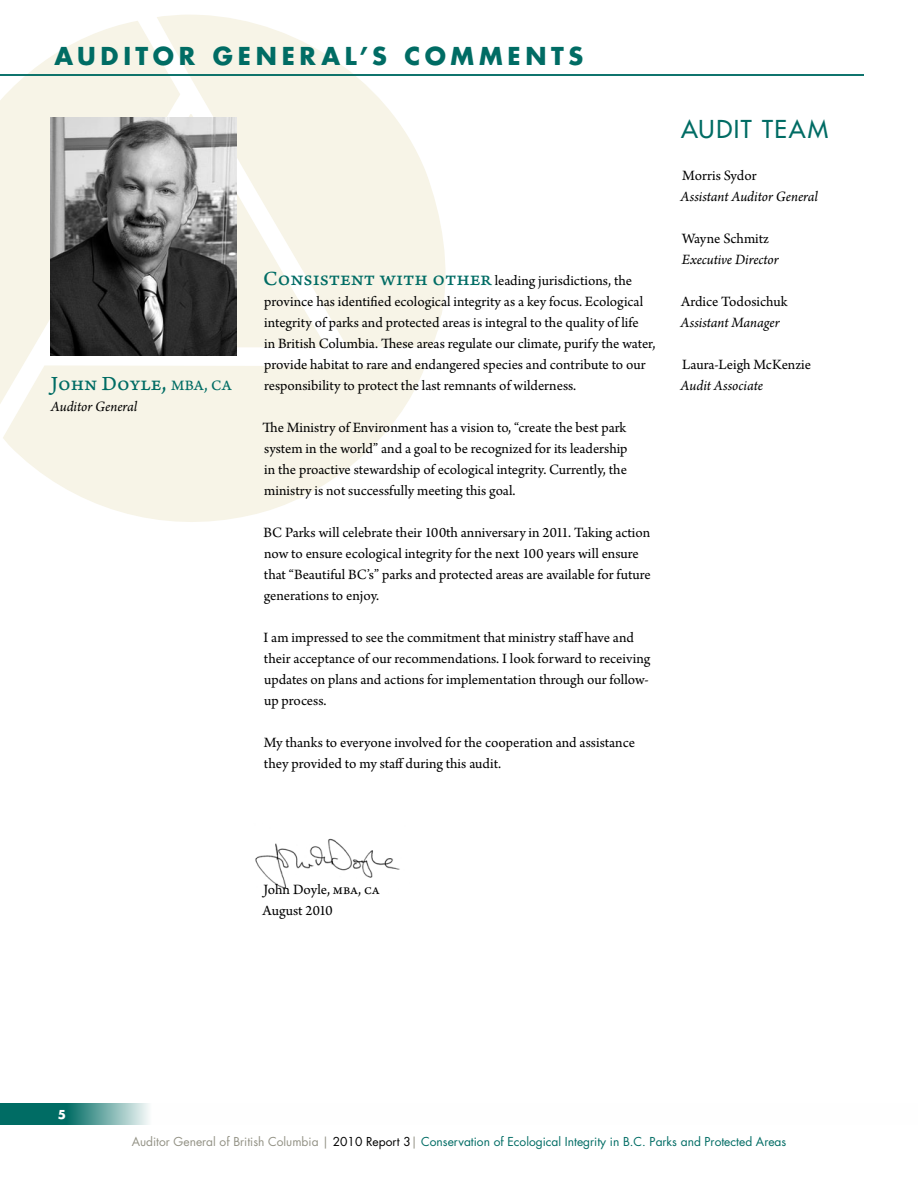
<style>
.page{position:relative;width:918px;height:1188px;background:#fff}
.page>*{position:absolute;margin:0;border:0;box-sizing:border-box;transform-origin:0 0}
.t1{font:700 24px "Futura";color:#006c64}
.t2{font:24px "Futura";letter-spacing:.07em;color:#006c64}
.t3{font:21px "Arno Pro Caption";color:#006c64}
.t4{font:15px/21px "Arno Pro";color:#000}
.t5{font:italic 15px "Arno Pro";letter-spacing:-.005em;color:#000}
.t6{font:12px "Futura";color:#006c64}
.t7{font:700 12px "Futura";color:#fff}
.s1{font-size:15px}
.s2{font-family:"Arno Pro Caption";font-size:21px;color:#006c64}
.s3{color:#939285}
.s4{color:#000}
</style>
<div class="page">
<svg style="left:157px;top:15px;width:289px;height:332px;fill:#f7f4e7"></svg>
<svg style="left:0;top:21px;width:180px;height:383px;fill:#f7f4e7"></svg>
<svg style="left:56px;top:114px;width:271px;height:233px;fill:#f7f4e7"></svg>
<svg style="left:3px;top:365px;width:422px;height:157px;fill:#f7f4e7"></svg>
<img style="left:51px;top:117px;width:185px;height:238px">
<img style="left:255px;top:838px;width:145px;height:51px">
<svg style="left:0;top:1104px;width:149px;height:21px;background:#43928c"></svg>
<hr style="left:0;top:74px;width:864px;height:2px;background:#006c64">
<h1 class="t1" style="left:54px;top:40px;width:103px">AUDITOR</h1>
<h1 class="t1" style="left:213px;top:40px;width:89px">GE NERAL</h1>
<h1 class="t1" style="left:359px;top:40px;width:91px">’S COMME</h1>
<h1 class="t1" style="left:526px;top:40px;width:43px">NTS</h1>
<h2 class="t3" style="left:51px;top:371px;width:182px">John Doyle, <span class="s1">MBA, CA</span></h2>
<p class="t5" style="left:51px;top:398px;width:88px">Auditor General</p>
<p class="t4" style="left:263px;top:271px;width:394px"><span class="s2">Consistent with other</span> leading jurisdictions, the province has identified ecological integrity as a key focus. Ecological integrity of parks and protected areas is integral to the quality of life<br>in British Columbia. These areas regulate our climate, purify the water, provide habitat to rare and endangered species and contribute to our responsibility to protect the last remnants of wilderness.</p>
<p class="t4" style="left:263px;top:418px;width:367px;text-align:justify">The Ministry of Environment has a vision to, “create the best park system in the world” and a goal to be recognized for its leadership in the proactive stewardship of ecological integrity. Currently, the ministry is not successfully meeting this goal.</p>
<p class="t4" style="left:264px;top:523px;width:389px">BC Parks will celebrate their 100th anniversary in 2011. Taking action now to ensure ecological integrity for the next 100 years will ensure that “Beautiful BC’s” parks and protected areas are available for future generations to enjoy.</p>
<p class="t4" style="left:264px;top:628px;width:388px">I am impressed to see the commitment that ministry staff have and their acceptance of our recommendations. I look forward to receiving updates on plans and actions for implementation through our follow&shy;up process.</p>
<p class="t4" style="left:264px;top:733px;width:373px">My thanks to everyone involved for the cooperation and assistance they provided to my staff during this audit.</p>
<h1 class="t2" style="left:681px;top:114px;width:149px">AUDIT TEAM</h1>
<p class="t4" style="left:682px;top:166px;width:76px">Morris Sydor</p>
<p class="t5" style="left:681px;top:188px;width:139px">Assistant Auditor General</p>
<p class="t4" style="left:682px;top:229px;width:89px">Wayne Schmitz</p>
<p class="t5" style="left:682px;top:251px;width:99px">Executive Director</p>
<p class="t4" style="left:681px;top:292px;width:108px">Ardice Todosichuk</p>
<p class="t5" style="left:681px;top:314px;width:101px">Assistant Manager</p>
<p class="t4" style="left:682px;top:355px;width:131px">Laura-Leigh McKenzie</p>
<p class="t5" style="left:681px;top:377px;width:84px">Audit Associate</p>
<p class="t4" style="left:263px;top:880px;width:117px">John Doyle, mba, ca<br>August 2010</p>
<p class="t7" style="left:58px;top:1107px;width:10px">5</p>
<p class="t6" style="left:132px;top:1134px;width:656px"><span class="s3">Auditor General of British Columbia |</span> <span class="s4">2010 Report 3</span><span class="s3">|</span> Conservation of Ecological Integrity in B.C. Parks and Protected Areas</p>
</div>
